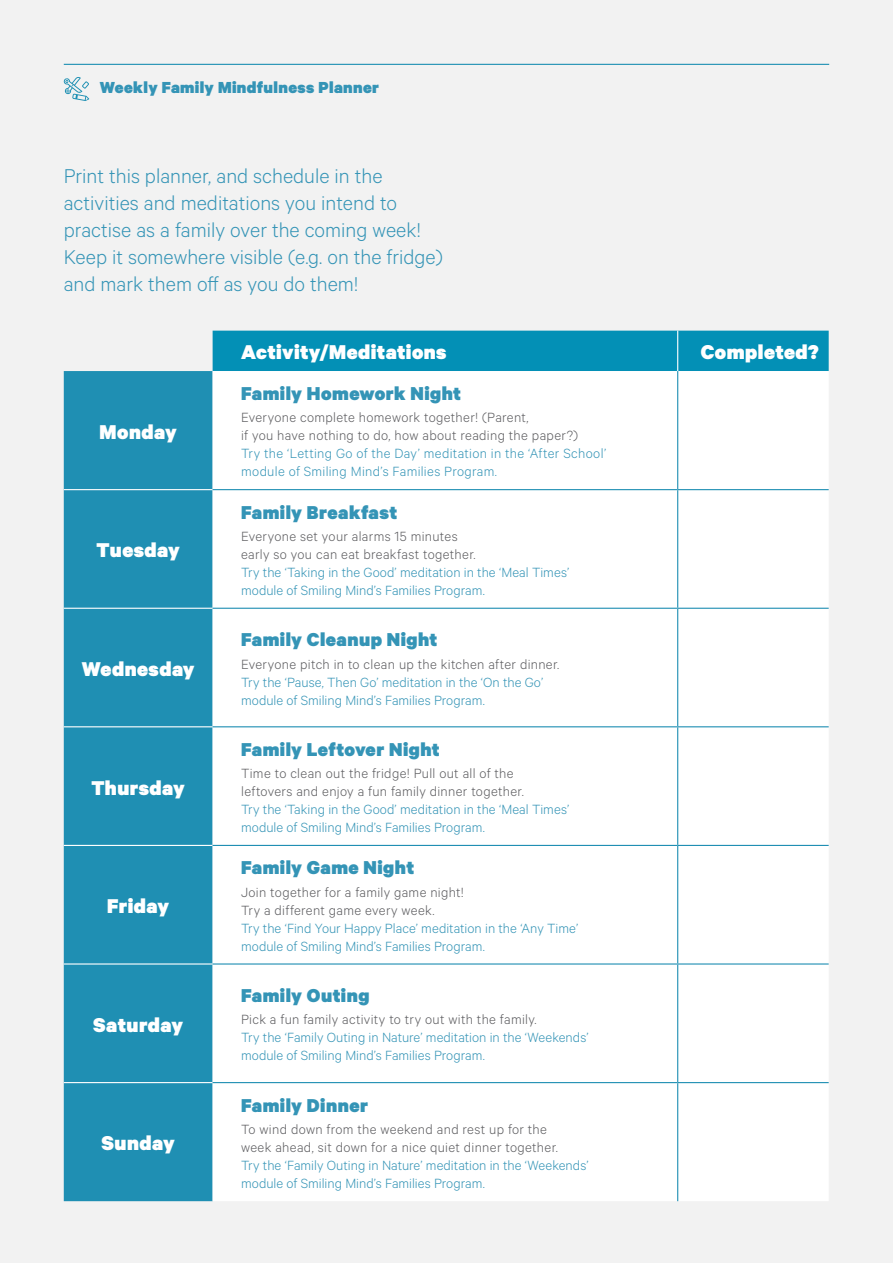
<style>
.page{position:relative;width:893px;height:1263px;background:#f2f2f2}
.page>*{position:absolute;margin:0;border:0;box-sizing:border-box;transform-origin:0 0}
.t1{font:300 22.5px/27px "Calibre";color:#3494b6}
.t2{font:900 22.5px "Calibre";letter-spacing:.02em;color:#fff}
.t3{font:900 21px "Calibre";letter-spacing:.025em;color:#3494b6}
.t4{font:900 18px "Calibre";letter-spacing:.02em;color:#3494b6}
.t5{font:300 15px/18px "Calibre";color:#3494b6}
.t6{font:300 15px/18px "Calibre";letter-spacing:.02em;color:#5c5c5f}
.t7{font:300 15px/18px "Calibre";letter-spacing:.02em;color:#3494b6}
</style>
<div class="page">
<hr style="left:64px;top:64px;width:765px;height:1px;background:#1e90b3">
<svg style="left:64px;top:77px;width:25px;height:24px"></svg>
<div style="left:213px;top:331px;width:616px;height:40px;background:#0390b6"></div>
<div style="left:64px;top:371px;width:149px;height:830px;background:#1f8fb3"></div>
<div style="left:213px;top:371px;width:616px;height:830px;background:#fff"></div>
<hr style="left:64px;top:489px;width:149px;height:1px;background:#fff">
<hr style="left:64px;top:608px;width:149px;height:1px;background:#fff">
<hr style="left:64px;top:726px;width:149px;height:1px;background:#fff">
<hr style="left:64px;top:845px;width:149px;height:1px;background:#fff">
<hr style="left:64px;top:963px;width:149px;height:1px;background:#fff">
<hr style="left:64px;top:1082px;width:149px;height:1px;background:#fff">
<hr style="left:677px;top:331px;width:1px;height:40px;background:#fff">
<hr style="left:677px;top:371px;width:1px;height:118px;background:#1f8fb3">
<hr style="left:213px;top:489px;width:465px;height:1px;background:#1f8fb3">
<hr style="left:678px;top:489px;width:151px;height:1px;background:#1f8fb3">
<hr style="left:677px;top:490px;width:1px;height:118px;background:#1f8fb3">
<hr style="left:213px;top:608px;width:465px;height:1px;background:#1f8fb3">
<hr style="left:678px;top:608px;width:151px;height:1px;background:#1f8fb3">
<hr style="left:677px;top:609px;width:1px;height:117px;background:#1f8fb3">
<hr style="left:213px;top:726px;width:465px;height:1px;background:#1f8fb3">
<hr style="left:678px;top:726px;width:151px;height:1px;background:#1f8fb3">
<hr style="left:677px;top:727px;width:1px;height:118px;background:#1f8fb3">
<hr style="left:213px;top:845px;width:465px;height:1px;background:#1f8fb3">
<hr style="left:678px;top:845px;width:151px;height:1px;background:#1f8fb3">
<hr style="left:677px;top:846px;width:1px;height:117px;background:#1f8fb3">
<hr style="left:213px;top:963px;width:465px;height:1px;background:#1f8fb3">
<hr style="left:678px;top:963px;width:151px;height:1px;background:#1f8fb3">
<hr style="left:677px;top:964px;width:1px;height:118px;background:#1f8fb3">
<hr style="left:213px;top:1082px;width:465px;height:1px;background:#1f8fb3">
<hr style="left:678px;top:1082px;width:151px;height:1px;background:#1f8fb3">
<hr style="left:677px;top:1083px;width:1px;height:118px;background:#1f8fb3">
<p class="t4" style="left:100px;top:76px;width:281px">Weekly Family Mindfulness Planner</p>
<h1 class="t1" style="left:64px;top:161px;width:381px">Print this planner, and schedule in the activities and meditations you intend to practise as a family over the coming week!<br>Keep it somewhere visible (e.g. on the fridge) and mark them off as you do them!</h1>
<h1 class="t2" style="left:100px;top:418px;width:79px">Monday</h1>
<h1 class="t2" style="left:97px;top:536px;width:85px">Tuesday</h1>
<h1 class="t2" style="left:82px;top:655px;width:114px">Wednesday</h1>
<h1 class="t2" style="left:92px;top:773px;width:95px">Thursday</h1>
<h1 class="t2" style="left:107px;top:892px;width:63px">Friday</h1>
<h1 class="t2" style="left:93px;top:1010px;width:91px">Saturday</h1>
<h1 class="t2" style="left:102px;top:1129px;width:75px">Sunday</h1>
<h1 class="t2" style="left:241px;top:338px;width:207px">Activity/Meditations</h1>
<h1 class="t2" style="left:701px;top:338px;width:120px">Completed?</h1>
<h2 class="t3" style="left:241px;top:380px;width:221px">Family Homework Night</h2>
<p class="t6" style="left:241px;top:408px;width:338px">Everyone complete homework together! (Parent,<br>if you have nothing to do, how about reading the paper?)</p>
<p class="t7" style="left:241px;top:444px;width:366px">Try the ‘Letting Go of the Day’ meditation in the ‘After School’ module of Smiling Mind’s Families Program.</p>
<h2 class="t3" style="left:241px;top:499px;width:158px">Family Breakfast</h2>
<p class="t6" style="left:241px;top:527px;width:236px">Everyone set your alarms 15 minutes early so you can eat breakfast together.</p>
<p class="t5" style="left:241px;top:563px;width:330px">Try the ‘Taking in the Good’ meditation in the ‘Meal Times’ module of Smiling Mind’s Families Program.</p>
<h2 class="t3" style="left:241px;top:626px;width:198px">Family Cleanup Night</h2>
<p class="t6" style="left:241px;top:654px;width:320px">Everyone pitch in to clean up the kitchen after dinner.</p>
<p class="t5" style="left:241px;top:672px;width:303px">Try the ‘Pause, Then Go’ meditation in the ‘On the Go’ module of Smiling Mind’s Families Program.</p>
<h2 class="t3" style="left:241px;top:736px;width:200px">Family Leftover Night</h2>
<p class="t6" style="left:241px;top:764px;width:284px">Time to clean out the fridge! Pull out all of the leftovers and enjoy a fun family dinner together.</p>
<p class="t5" style="left:241px;top:800px;width:330px">Try the ‘Taking in the Good’ meditation in the ‘Meal Times’ module of Smiling Mind’s Families Program.</p>
<h2 class="t3" style="left:241px;top:854px;width:175px">Family Game Night</h2>
<p class="t6" style="left:241px;top:882px;width:224px">Join together for a family game night!<br>Try a different game every week.</p>
<p class="t5" style="left:241px;top:918px;width:338px">Try the ‘Find Your Happy Place’ meditation in the ‘Any Time’ module of Smiling Mind’s Families Program.</p>
<h2 class="t3" style="left:241px;top:982px;width:130px">Family Outing</h2>
<p class="t6" style="left:241px;top:1010px;width:297px">Pick a fun family activity to try out with the family.</p>
<p class="t5" style="left:241px;top:1028px;width:349px">Try the ‘Family Outing in Nature’ meditation in the ‘Weekends’ module of Smiling Mind’s Families Program.</p>
<h2 class="t3" style="left:241px;top:1092px;width:128px">Family Dinner</h2>
<p class="t6" style="left:241px;top:1120px;width:318px">To wind down from the weekend and rest up for the week ahead, sit down for a nice quiet dinner together.</p>
<p class="t5" style="left:241px;top:1156px;width:349px">Try the ‘Family Outing in Nature’ meditation in the ‘Weekends’ module of Smiling Mind’s Families Program.</p>
</div>
